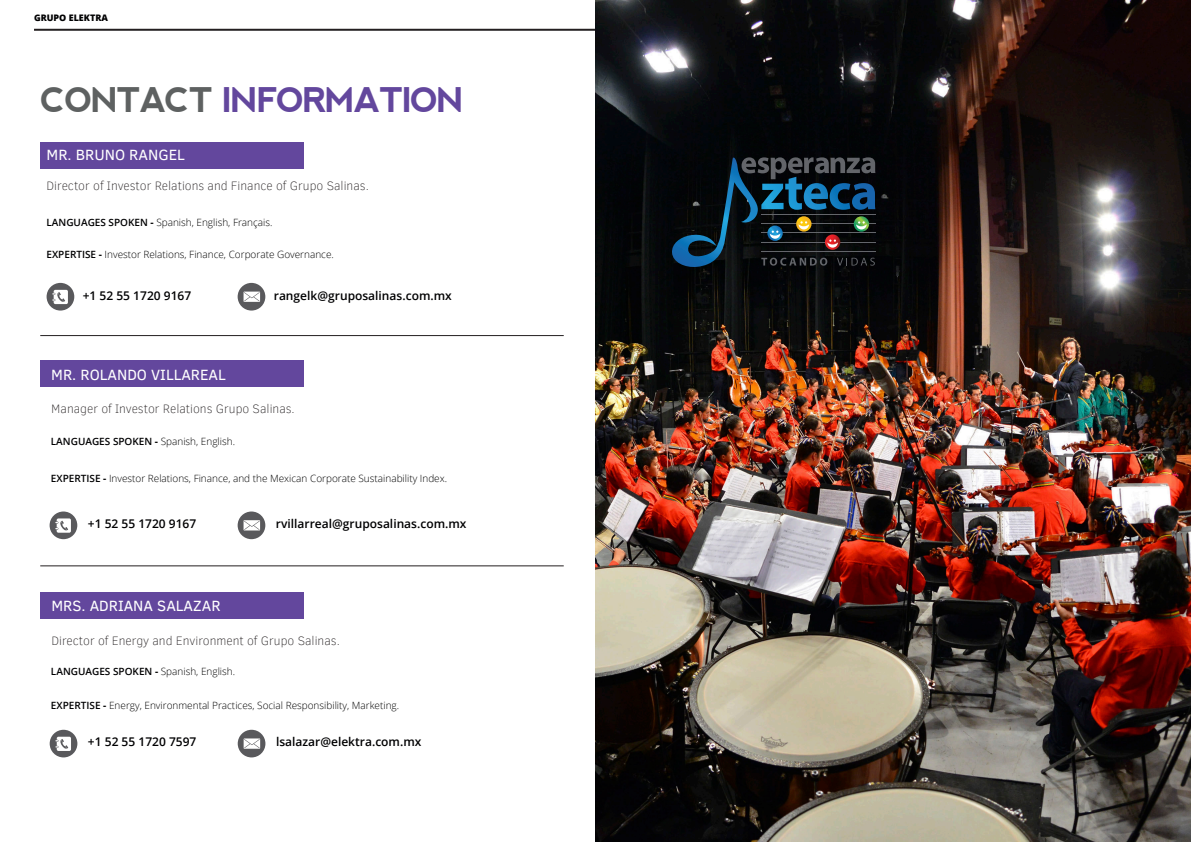
<style>
.page{position:relative;width:1191px;height:842px;background:#fff}
.page>*{position:absolute;margin:0;border:0;box-sizing:border-box;transform-origin:0 0}
.t1{font:700 34px "nevis";letter-spacing:-.04em;color:#63479d}
.t2{font:15.2px "Clear Sans";color:#fff}
.t3{font:100 12.5px "Clear Sans";color:#231f20}
.t4{font:600 12px "Open Sans";color:#000002}
.t5{font:300 10px "Open Sans";color:#000}
.t6{font:800 9px "Open Sans";color:#000002}
.s1{color:#5e6161}
.s2{font-weight:600;color:#000002}
.s3{font-weight:700}
</style>
<div class="page">
<hr style="left:34px;top:29px;width:1123px;height:2px;background:#231f20">
<div style="left:40px;top:142px;width:264px;height:26px;background:#63479d"></div>
<div style="left:40px;top:361px;width:264px;height:26px;background:#63479d"></div>
<div style="left:40px;top:592px;width:264px;height:27px;background:#63479d"></div>
<hr style="left:40px;top:335px;width:524px;height:1px;background:#231f20">
<hr style="left:40px;top:565px;width:524px;height:1px;background:#231f20">
<div style="left:238px;top:283px;width:27px;height:28px;background:#59595c;border-radius:50%"></div>
<svg style="left:243px;top:292px;width:17px;height:10px"></svg>
<div style="left:238px;top:511px;width:27px;height:28px;background:#59595c;border-radius:50%"></div>
<svg style="left:243px;top:520px;width:17px;height:10px"></svg>
<div style="left:238px;top:730px;width:27px;height:27px;background:#59595c;border-radius:50%"></div>
<svg style="left:244px;top:738px;width:16px;height:11px"></svg>
<div style="left:47px;top:283px;width:27px;height:28px;background:#59595c;border-radius:50%"></div>
<svg style="left:52px;top:290px;width:16px;height:14px"></svg>
<div style="left:50px;top:511px;width:27px;height:28px;background:#59595c;border-radius:50%"></div>
<svg style="left:55px;top:518px;width:16px;height:15px"></svg>
<div style="left:50px;top:730px;width:27px;height:27px;background:#59595c;border-radius:50%"></div>
<svg style="left:55px;top:737px;width:16px;height:14px"></svg>
<img style="left:595px;top:0;width:596px;height:842px">
<svg style="left:670px;top:157px;width:205px;height:111px;background:#152833"></svg>
<p class="t6" style="left:34px;top:11px;width:76px">GRUPO ELEKTRA</p>
<p class="t1" style="left:40px;top:81px;width:425px"><span class="s1">CONTACT</span> INFORMATION</p>
<p class="t2" style="left:46px;top:145px;width:140px">MR. BRUNO RANGEL</p>
<p class="t3" style="left:46px;top:177px;width:324px">Director of Investor Relations and Finance of Grupo Salinas.</p>
<p class="t5" style="left:46px;top:215px;width:227px"><span class="s2">LANGUAGES SPOKEN</span> <span class="s3">-</span> Spanish, English, Français.</p>
<p class="t5" style="left:46px;top:248px;width:289px"><span class="s2">EXPERTISE</span> <span class="s3">-</span> Investor Relations, Finance, Corporate Governance.</p>
<p class="t4" style="left:83px;top:287px;width:110px">+1 52 55 1720 9167</p>
<p class="t4" style="left:274px;top:287px;width:179px">rangelk@gruposalinas.com.mx</p>
<p class="t2" style="left:51px;top:365px;width:176px">MR. ROLANDO VILLAREAL</p>
<p class="t3" style="left:51px;top:401px;width:245px">Manager of Investor Relations Grupo Salinas.</p>
<p class="t5" style="left:51px;top:435px;width:186px"><span class="s2">LANGUAGES SPOKEN</span> <span class="s3">-</span> Spanish, English.</p>
<p class="t5" style="left:51px;top:471px;width:398px"><span class="s2">EXPERTISE</span> <span class="s3">-</span> Investor Relations, Finance, and the Mexican Corporate Sustainability Index.</p>
<p class="t4" style="left:88px;top:516px;width:110px">+1 52 55 1720 9167</p>
<p class="t4" style="left:276px;top:516px;width:192px">rvillarreal@gruposalinas.com.mx</p>
<p class="t2" style="left:51px;top:596px;width:171px">MRS. ADRIANA SALAZAR</p>
<p class="t3" style="left:51px;top:632px;width:290px">Director of Energy and Environment of Grupo Salinas.</p>
<p class="t5" style="left:51px;top:664px;width:186px"><span class="s2">LANGUAGES SPOKEN</span> <span class="s3">-</span> Spanish, English.</p>
<p class="t5" style="left:51px;top:699px;width:350px"><span class="s2">EXPERTISE</span> <span class="s3">-</span> Energy, Environmental Practices, Social Responsibility, Marketing.</p>
<p class="t4" style="left:88px;top:734px;width:110px">+1 52 55 1720 7597</p>
<p class="t4" style="left:276px;top:734px;width:147px">lsalazar@elektra.com.mx</p>
</div>
